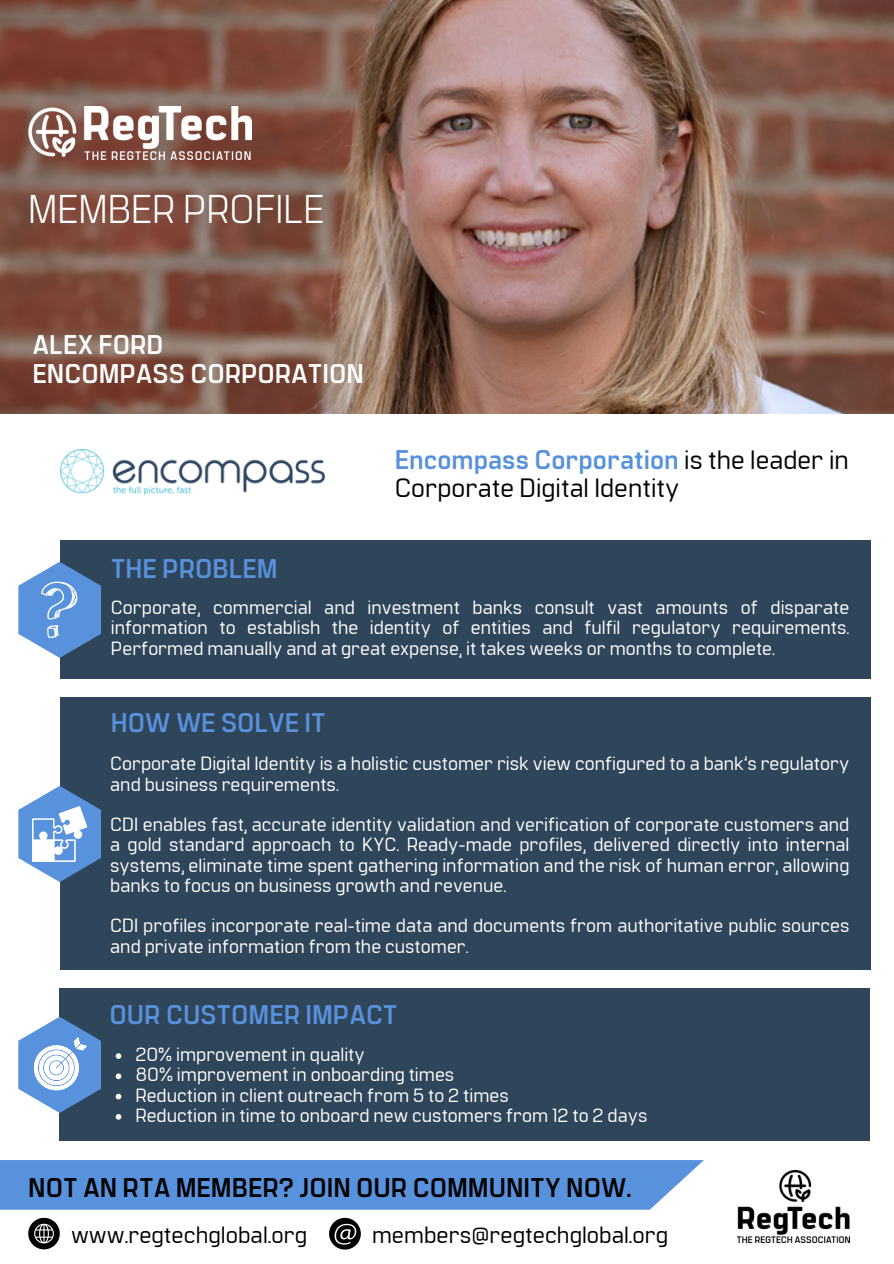
<style>
.page{position:relative;width:894px;height:1264px;background:#fff}
.page>*{position:absolute;margin:0;border:0;box-sizing:border-box;transform-origin:0 0}
.t1{font:40.2px "Manifold CF";color:#fff}
.t2{font:500 27px/28.2px "Manifold CF";color:#000}
.t3{font:700 27px "Manifold CF";color:#5891dc}
.t4{font:700 27px "Manifold CF";color:#000}
.t5{font:700 27px/29.2px "Manifold CF";color:#fff}
.t6{font:500 24px "Manifold CF";color:#000}
.t7{font:500 19.5px/20.2px "Manifold CF";color:#fff}
.s1{font-weight:700;color:#5891dc}
</style>
<div class="page">
<div style="left:0;top:1160px;width:703px;height:49px;background:#5891dc"></div>
<div style="left:60px;top:540px;width:810px;height:139px;background:#2f455a"></div>
<div style="left:60px;top:697px;width:810px;height:273px;background:#2f455a"></div>
<svg style="left:18px;top:561px;width:83px;height:97px"></svg>
<svg style="left:18px;top:786px;width:83px;height:96px"></svg>
<img style="left:0;top:0;width:893px;height:413px">
<img style="left:28px;top:107px;width:223px;height:53px">
<svg style="left:28px;top:1217px;width:32px;height:32px"></svg>
<svg style="left:329px;top:1217px;width:31px;height:32px"></svg>
<img style="left:737px;top:1170px;width:112px;height:72px">
<div style="left:60px;top:988px;width:809px;height:152px;background:#2f455a"></div>
<svg style="left:18px;top:1016px;width:83px;height:96px"></svg>
<img style="left:60px;top:450px;width:264px;height:45px">
<svg style="left:116px;top:1053px;width:5px;height:5px"></svg>
<svg style="left:116px;top:1073px;width:5px;height:6px"></svg>
<svg style="left:116px;top:1093px;width:5px;height:6px"></svg>
<svg style="left:116px;top:1114px;width:5px;height:5px"></svg>
<h2 class="t1" style="left:28px;top:182px;width:298px">MEMBER PROFILE</h2>
<p class="t5" style="left:33px;top:328px;width:333px">ALEX FORD<br>ENCOMPASS CORPORATION</p>
<h5 class="t3" style="left:111px;top:551px;width:168px">THE PROBLEM</h5>
<h5 class="t2" style="left:394px;top:444px;width:455px"><span class="s1">Encompass Corporation</span> is the leader in<br>Corporate Digital Identity</h5>
<p class="t7" style="left:111px;top:596px;width:739px;text-align:justify">Corporate, commercial and investment banks consult vast amounts of disparate information to establish the identity of entities and fulfil regulatory requirements.<br>Performed manually and at great expense, it takes weeks or months to complete.</p>
<h5 class="t3" style="left:111px;top:704px;width:216px">HOW WE SOLVE IT</h5>
<h2 class="t7" style="left:110px;top:752px;width:740px">Corporate Digital Identity is a holistic customer risk view configured to a bank’s regulatory and business requirements.</h2>
<p class="t7" style="left:110px;top:813px;width:740px;text-align:justify">CDI enables fast, accurate identity validation and verification of corporate customers and a gold standard approach to KYC. Ready-made profiles, delivered directly into internal systems, eliminate time spent gathering information and the risk of human error, allowing banks to focus on business growth and revenue.</p>
<h3 class="t7" style="left:110px;top:914px;width:740px">CDI profiles incorporate real-time data and documents from authoritative public sources and private information from the customer.</h3>
<p class="t3" style="left:109px;top:996px;width:289px">OUR CUSTOMER IMPACT</p>
<p class="t7" style="left:135px;top:1043px;width:231px">20% improvement in quality</p>
<p class="t7" style="left:135px;top:1063px;width:320px">80% improvement in onboarding times</p>
<p class="t7" style="left:135px;top:1083px;width:375px">Reduction in client outreach from 5 to 2 times</p>
<h2 class="t7" style="left:135px;top:1103px;width:513px">Reduction in time to onboard new customers from 12 to 2 days</h2>
<h5 class="t4" style="left:28px;top:1169px;width:604px">NOT AN RTA MEMBER? JOIN OUR COMMUNITY NOW.</h5>
<h2 class="t6" style="left:71px;top:1218px;width:237px">www.regtechglobal.org</h2>
<p class="t6" style="left:372px;top:1218px;width:297px">members@regtechglobal.org</p>
</div>
